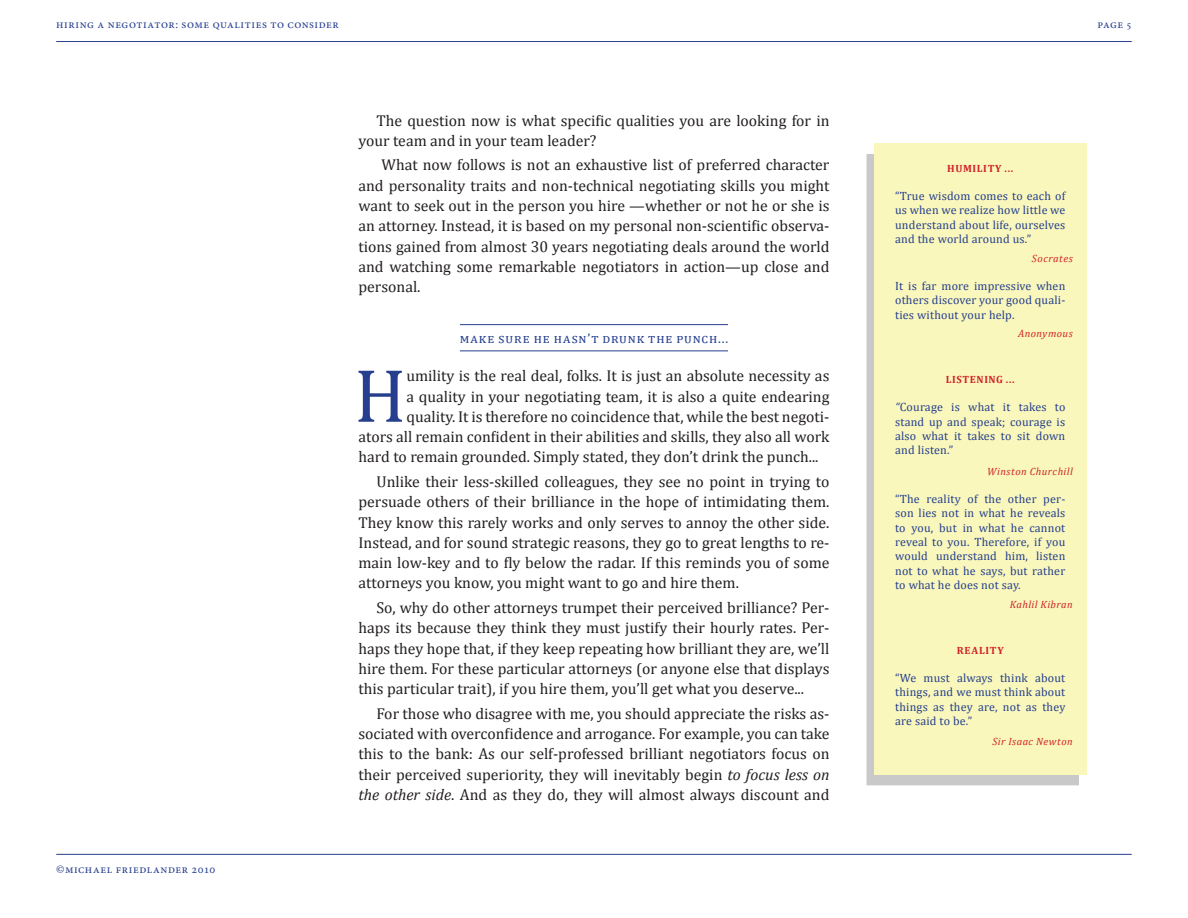
<style>
.page{position:relative;width:1188px;height:918px;background:#fff}
.page>*{position:absolute;margin:0;border:0;box-sizing:border-box;transform-origin:0 0}
.t1{font:76.5px "Cambria";color:#253f8e}
.t2{font:15.75px/20.2px "Cambria";color:#231f20;text-align:justify}
.t3{font:13.5px "Cambria";letter-spacing:.14em;color:#253f8e}
.t4{font:12px/14.4px "Cambria";letter-spacing:.015em;color:#253f8e;text-align:justify}
.t5{font:12px "Minion Pro";letter-spacing:.045em;color:#253f8e}
.t6{font:italic 10.5px "Cambria";letter-spacing:.04em;color:#d1232a}
.t7{font:700 10.5px "Cambria";letter-spacing:.06em;color:#d1232a}
.s1{font-size:10.5px}
.s2{font-style:italic}
</style>
<div class="page">
<hr style="left:56px;top:41px;width:1076px;height:1px;background:#253f8e">
<hr style="left:56px;top:854px;width:1076px;height:1px;background:#253f8e">
<hr style="left:460px;top:324px;width:268px;height:1px;background:#253f8e">
<hr style="left:460px;top:351px;width:268px;height:1px;background:#253f8e">
<div style="left:867px;top:154px;width:212px;height:631px;background:#cac9c9"></div>
<div style="left:874px;top:143px;width:212px;height:632px;background:#f9f7bb"></div>
<p class="t5" style="left:56px;top:16px;width:284px">hiring a negotiator: some qualities to consider</p>
<p class="t5" style="left:1098px;top:16px;width:36px">page <span class="s1">5</span></p>
<p class="t5" style="left:56px;top:861px;width:161px">©michael friedlander 2010</p>
<p class="t2" style="left:358px;top:110px;width:473px;text-indent:18px">The question now is what specific qualities you are looking for in your team and in your team leader?</p>
<p class="t2" style="left:358px;top:155px;width:473px;text-indent:23px">What now follows is not an exhaustive list of preferred character and personality traits and non-technical negotiating skills you might want to seek out in the person you hire —whether or not he or she is an attorney. Instead, it is based on my personal non-scientific observa&shy;tions gained from almost 30 years negotiating deals around the world and watching some remarkable negotiators in action—up close and personal.</p>
<p class="t3" style="left:460px;top:330px;width:270px">make sure he hasn’t drunk the punch...</p>
<h1 class="t1" style="left:354px;top:351px;width:54px">H</h1>
<p class="t2" style="left:406px;top:366px;width:424px">umility is the real deal, folks. It is just an absolute necessity as</p>
<p class="t2" style="left:406px;top:386px;width:425px">a quality in your negotiating team, it is also a quite endearing</p>
<p class="t2" style="left:406px;top:406px;width:425px">quality. It is therefore no coincidence that, while the best negoti-</p>
<p class="t2" style="left:358px;top:426px;width:473px">ators all remain confident in their abilities and skills, they also all work</p>
<p class="t2" style="left:358px;top:447px;width:462px">hard to remain grounded. Simply stated, they don’t drink the punch...</p>
<p class="t2" style="left:358px;top:471px;width:473px;text-indent:18px">Unlike their less-skilled colleagues, they see no point in trying to persuade others of their brilliance in the hope of intimidating them.<br>They know this rarely works and only serves to annoy the other side.<br>Instead, and for sound strategic reasons, they go to great lengths to re&shy;main low-key and to fly below the radar. If this reminds you of some attorneys you know, you might want to go and hire them.</p>
<p class="t2" style="left:358px;top:597px;width:473px;text-indent:18px">So, why do other attorneys trumpet their perceived brilliance? Per&shy;haps its because they think they must justify their hourly rates. Per&shy;haps they hope that, if they keep repeating how brilliant they are, we’ll hire them. For these particular attorneys (or anyone else that displays this particular trait), if you hire them, you’ll get what you deserve...</p>
<p class="t2" style="left:358px;top:703px;width:473px;text-indent:18px">For those who disagree with me, you should appreciate the risks as&shy;sociated with overconfidence and arrogance. For example, you can take this to the bank: As our self-professed brilliant negotiators focus on their perceived superiority, they will inevitably begin <span class="s2">to focus less on the other side</span>. And as they do, they will almost always discount and</p>
<p class="t7" style="left:947px;top:162px;width:68px">HUMILITY ...</p>
<p class="t4" style="left:895px;top:189px;width:172px">“True wisdom comes to each of us when we realize how little we understand about life, ourselves and the world around us.”</p>
<p class="t6" style="left:1032px;top:252px;width:42px">Socrates</p>
<p class="t4" style="left:895px;top:278px;width:172px">It is far more impressive when others discover your good quali&shy;ties without your help.</p>
<p class="t6" style="left:1018px;top:327px;width:56px">Anonymous</p>
<p class="t7" style="left:946px;top:373px;width:71px">LISTENING ...</p>
<p class="t4" style="left:895px;top:400px;width:172px"><span class="s2">“</span>Courage is what it takes to stand up and speak; courage is also what it takes to sit down and listen.”</p>
<p class="t6" style="left:987px;top:465px;width:87px">Winston Churchill</p>
<p class="t4" style="left:895px;top:491px;width:172px">“The reality of the other per&shy;son lies not in what he reveals to you, but in what he cannot reveal to you. Therefore, if you would understand him, listen not to what he says, but rather to what he does not say.</p>
<p class="t6" style="left:1010px;top:598px;width:65px">Kahlil Kibran</p>
<p class="t7" style="left:957px;top:644px;width:48px">REALITY</p>
<p class="t4" style="left:895px;top:670px;width:172px">“We must always think about things, and we must think about things as they are, not as they are said to be.”</p>
<p class="t6" style="left:992px;top:735px;width:82px">Sir Isaac Newton</p>
</div>
